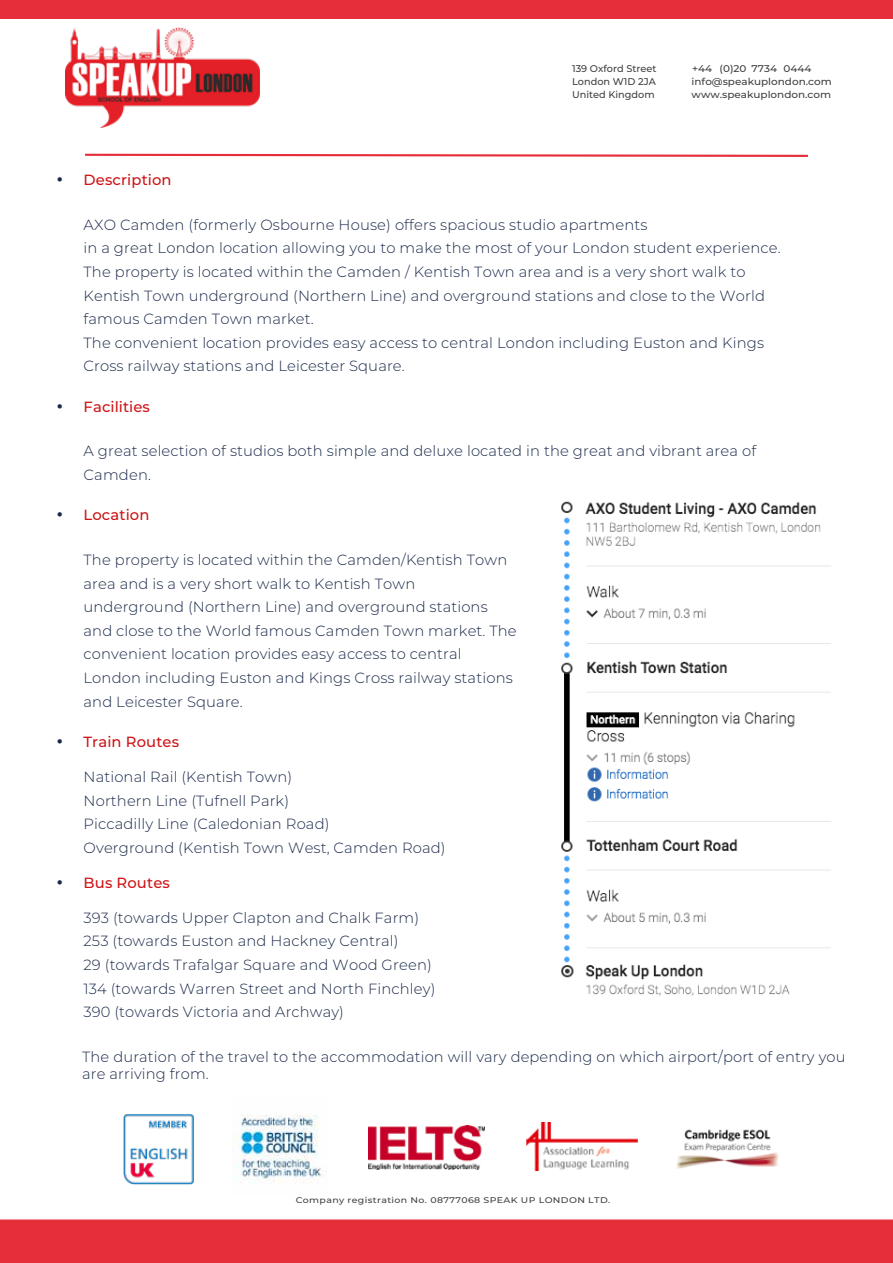
<style>
.page{position:relative;width:893px;height:1263px;background:#fff}
.page>*{position:absolute;margin:0;border:0;box-sizing:border-box;transform-origin:0 0}
.t1{font:300 14.7px/23.5px "Montserrat";letter-spacing:.01em;color:#1a2949}
.t2{font:500 14.7px "Montserrat";letter-spacing:.01em;color:#cc1517}
.t3{font:500 9.75px/12.6px "Montserrat";color:#404040;scale:1.07 1}
.t4{font:500 9.75px/12.6px "Montserrat";color:#404040;text-align:justify}
.t5{font:500 8.25px "Montserrat";letter-spacing:.04em;color:#404040;scale:1.14 1}
.s1{color:#1a2949}
</style>
<div class="page">
<div style="left:0;top:0;width:893px;height:18px;background:#e62e3b"></div>
<div style="left:0;top:1219px;width:893px;height:44px;background:#e62e3b"></div>
<img style="left:232px;top:1114px;width:91px;height:70px">
<img style="left:369px;top:1125px;width:116px;height:44px">
<img style="left:527px;top:1123px;width:110px;height:48px">
<img style="left:677px;top:1129px;width:102px;height:40px">
<img style="left:65px;top:27px;width:195px;height:100px">
<img style="left:123px;top:1114px;width:71px;height:71px">
<svg style="left:85px;top:153px;width:723px;height:4px"></svg>
<img style="left:561px;top:501px;width:270px;height:495px">
<p class="t4" style="left:572px;top:62px;width:86px">139 Oxford Street London W1D 2JA United Kingdom</p>
<p class="t3" style="left:692px;top:62px;width:132px">+44 (0)20 7734 0444 info@speakuplondon.com www.speakuplondon.com</p>
<p class="t2" style="left:57px;top:169px;width:117px"><span class="s1">•</span> Description</p>
<p class="t1" style="left:84px;top:212px;width:699px">AXO Camden (formerly Osbourne House) offers spacious studio apartments<br>in a great London location allowing you to make the most of your London student experience.<br>The property is located within the Camden / Kentish Town area and is a very short walk to Kentish Town underground (Northern Line) and overground stations and close to the World famous Camden Town market.<br>The convenient location provides easy access to central London including Euston and Kings Cross railway stations and Leicester Square.</p>
<p class="t2" style="left:57px;top:396px;width:95px"><span class="s1">•</span> Facilities</p>
<p class="t1" style="left:84px;top:439px;width:674px">A great selection of studios both simple and deluxe located in the great and vibrant area of<br>Camden.</p>
<p class="t2" style="left:57px;top:505px;width:94px"><span class="s1">•</span> Location</p>
<p class="t1" style="left:84px;top:548px;width:435px">The property is located within the Camden/Kentish Town area and is a very short walk to Kentish Town underground (Northern Line) and overground stations and close to the World famous Camden Town market. The convenient location provides easy access to central London including Euston and Kings Cross railway stations and Leicester Square.</p>
<p class="t2" style="left:57px;top:732px;width:124px"><span class="s1">•</span> Train Routes</p>
<p class="t1" style="left:84px;top:765px;width:364px">National Rail (Kentish Town)<br>Northern Line (Tufnell Park)<br>Piccadilly Line (Caledonian Road)<br>Overground (Kentish Town West, Camden Road)</p>
<p class="t2" style="left:57px;top:873px;width:115px"><span class="s1">•</span> Bus Routes</p>
<p class="t1" style="left:84px;top:905px;width:353px">393 (towards Upper Clapton and Chalk Farm)<br>253 (towards Euston and Hackney Central)<br>29 (towards Trafalgar Square and Wood Green)<br>134 (towards Warren Street and North Finchley)<br>390 (towards Victoria and Archway)</p>
<p class="t1" style="left:82px;top:1047px;width:765px;line-height:17.7px">The duration of the travel to the accommodation will vary depending on which airport/port of entry you are arriving from.</p>
<p class="t5" style="left:296px;top:1194px;width:277px">Company registration No. 08777068 SPEAK UP LONDON LTD.</p>
</div>
